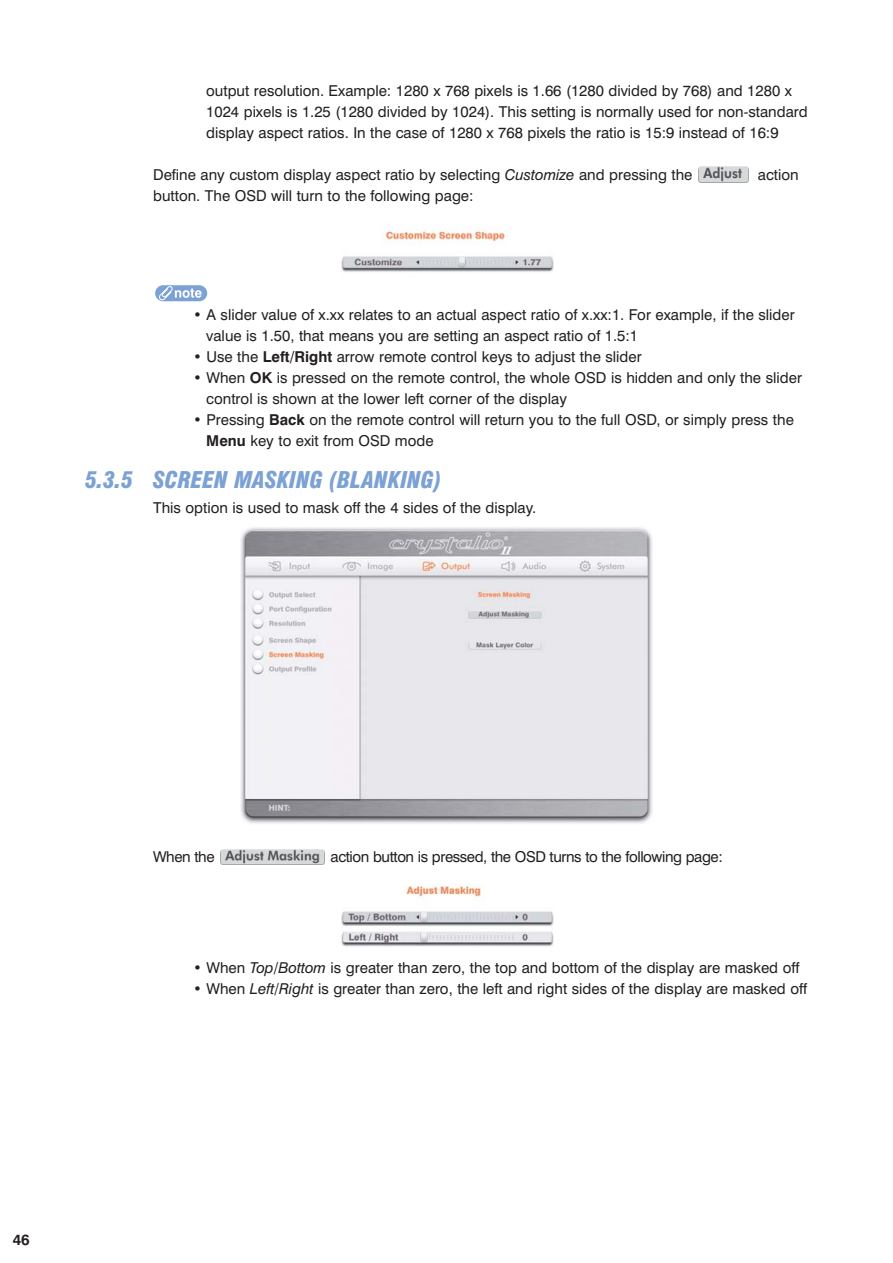
<style>
.page{position:relative;width:893px;height:1263px;background:#fff}
.page>*{position:absolute;margin:0;border:0;box-sizing:border-box;transform-origin:0 0}
.t1{font:italic 900 condensed 22.5px "Swiss 721 BT";color:#7ca2d5}
.t2{font:15px/21px "Swiss 721 BT";color:#231f20}
.t3{font:15px "Swiss 721 BT";letter-spacing:-.025em;color:#231f20}
.t4{font:700 15px "Swiss 721 BT";color:#231f20}
.s1{font-style:italic}
.s2{font-weight:700}
</style>
<div class="page">
<img style="left:341px;top:885px;width:213px;height:62px">
<img style="left:220px;top:849px;width:104px;height:16px">
<img style="left:240px;top:527px;width:413px;height:297px">
<div style="left:155px;top:285px;width:52px;height:16px;background:#7ca2d5;border-radius:8px"></div>
<svg style="left:158px;top:285px;width:44px;height:16px"></svg>
<img style="left:341px;top:229px;width:213px;height:43px">
<img style="left:698px;top:167px;width:50px;height:15px">
<p class="t2" style="left:206px;top:82px;width:603px">output resolution. Example: 1280 x 768 pixels is 1.66 (1280 divided by 768) and 1280 x<br>1024 pixels is 1.25 (1280 divided by 1024). This setting is normally used for non-standard display aspect ratios. In the case of 1280 x 768 pixels the ratio is 15:9 instead of 16:9</p>
<p class="t2" style="left:153px;top:166px;width:541px">Define any custom display aspect ratio by selecting <span class="s1">Customize</span> and pressing the</p>
<p class="t2" style="left:758px;top:166px;width:42px">action</p>
<p class="t2" style="left:153px;top:187px;width:322px">button. The OSD will turn to the following page:</p>
<p class="t2" style="left:206px;top:305px;width:590px;text-indent:-13px">• A slider value of x.xx relates to an actual aspect ratio of x.xx:1. For example, if the slider value is 1.50, that means you are setting an aspect ratio of 1.5:1</p>
<p class="t2" style="left:193px;top:347px;width:450px">• Use the <span class="s2">Left/Right</span> arrow remote control keys to adjust the slider</p>
<p class="t2" style="left:206px;top:368px;width:597px;text-indent:-13px">• When <span class="s2">OK</span> is pressed on the remote control, the whole OSD is hidden and only the slider control is shown at the lower left corner of the display</p>
<p class="t2" style="left:206px;top:410px;width:589px;text-indent:-13px">• Pressing <span class="s2">Back</span> on the remote control will return you to the full OSD, or simply press the<br><span class="s2">Menu</span> key to exit from OSD mode</p>
<h1 class="t1" style="left:85px;top:470px;width:358px">5.3.5 SCREEN MASKING (BLANKING)</h1>
<p class="t2" style="left:153px;top:499px;width:385px">This option is used to mask off the 4 sides of the display.</p>
<p class="t4" style="left:13px;top:1235px;width:19px">46</p>
<p class="t2" style="left:153px;top:848px;width:63px">When the</p>
<p class="t3" style="left:330px;top:852px;width:394px">action button is pressed, the OSD turns to the following page:</p>
<p class="t2" style="left:193px;top:959px;width:607px">• When <span class="s1">Top/Bottom</span> is greater than zero, the top and bottom of the display are masked off</p>
<p class="t2" style="left:193px;top:980px;width:615px">• When <span class="s1">Left/Right</span> is greater than zero, the left and right sides of the display are masked off</p>
</div>
